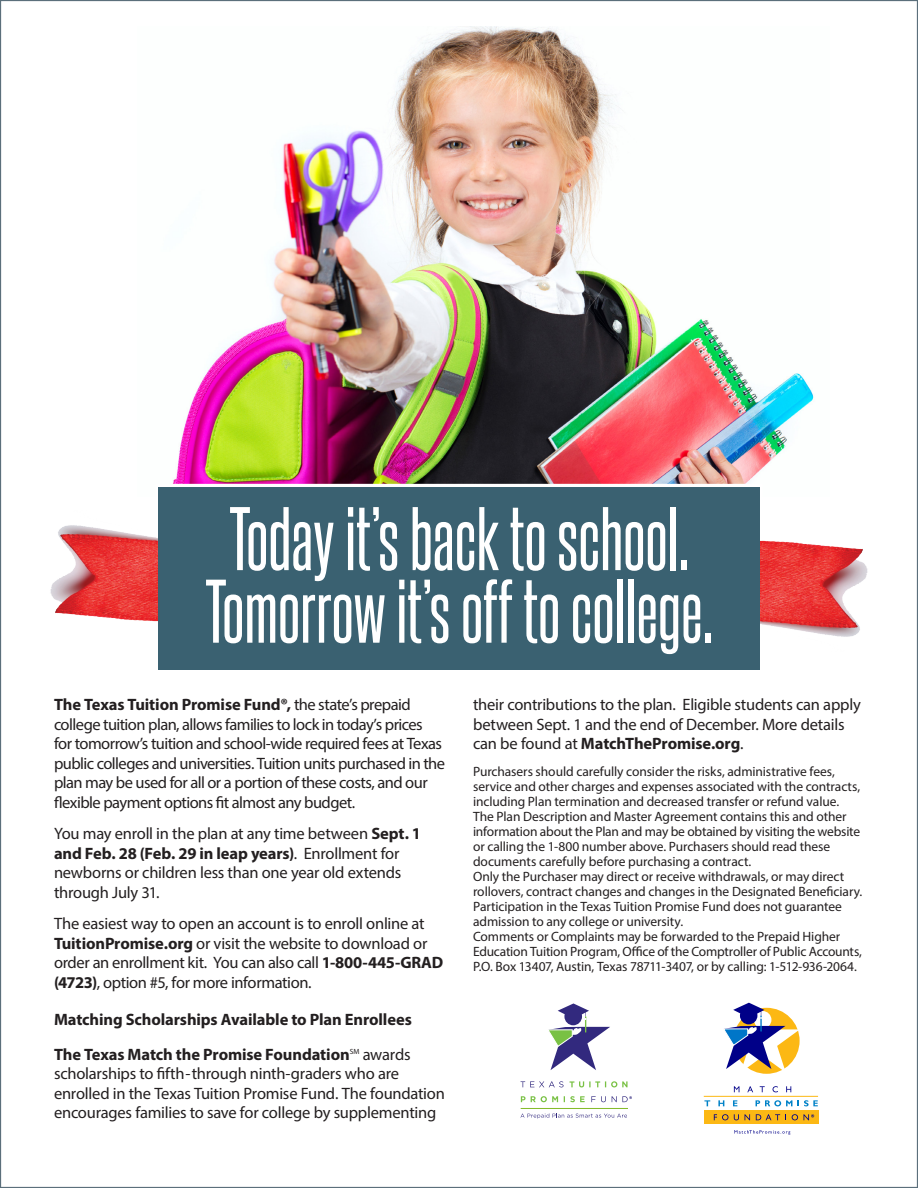
<style>
.page{position:relative;width:918px;height:1188px;background:#fff}
.page>*{position:absolute;margin:0;border:0;box-sizing:border-box;transform-origin:0 0}
.t1{font:76.65px/72.6px "Steelfish Rg";color:#fff;text-align:center}
.t2{font:16.5px/19.5px "Myriad Pro";letter-spacing:-.02em;color:#231f20}
.t3{font:700 16.5px "Myriad Pro";letter-spacing:-.01em;color:#231f20}
.t4{font:13.5px/15px "Myriad Pro";letter-spacing:-.01em;color:#231f20}
.s1{font-weight:700}
</style>
<div class="page">
<img style="left:173px;top:26px;width:641px;height:458px">
<img style="left:760px;top:540px;width:108px;height:97px">
<img style="left:50px;top:525px;width:108px;height:97px">
<div style="left:158px;top:487px;width:602px;height:183px;background:#3a6171"></div>
<svg style="left:521px;top:1081px;width:43px;height:6px"></svg>
<svg style="left:570px;top:1081px;width:58px;height:6px"></svg>
<svg style="left:521px;top:1096px;width:64px;height:6px"></svg>
<svg style="left:520px;top:1113px;width:107px;height:6px"></svg>
<hr style="left:521px;top:1108px;width:107px;height:1px;background:#82bb27">
<svg style="left:548px;top:1003px;width:62px;height:67px"></svg>
<svg style="left:591px;top:1096px;width:41px;height:6px"></svg>
<svg style="left:724px;top:1003px;width:76px;height:70px"></svg>
<svg style="left:734px;top:1086px;width:5px;height:6px"></svg>
<svg style="left:747px;top:1086px;width:6px;height:6px"></svg>
<svg style="left:760px;top:1086px;width:5px;height:6px"></svg>
<svg style="left:773px;top:1086px;width:5px;height:6px"></svg>
<svg style="left:786px;top:1086px;width:5px;height:6px"></svg>
<svg style="left:704px;top:1100px;width:6px;height:6px"></svg>
<svg style="left:718px;top:1100px;width:6px;height:6px"></svg>
<svg style="left:733px;top:1100px;width:4px;height:6px"></svg>
<svg style="left:756px;top:1100px;width:36px;height:6px"></svg>
<svg style="left:798px;top:1100px;width:20px;height:6px"></svg>
<hr style="left:704px;top:1096px;width:114px;height:1px;background:#fcb814">
<svg style="left:734px;top:1130px;width:56px;height:5px"></svg>
<div style="left:704px;top:1110px;width:115px;height:14px;background:#fcb814"></div>
<svg style="left:714px;top:1114px;width:14px;height:6px"></svg>
<svg style="left:734px;top:1114px;width:5px;height:6px"></svg>
<svg style="left:745px;top:1114px;width:5px;height:6px"></svg>
<svg style="left:756px;top:1114px;width:30px;height:6px"></svg>
<svg style="left:792px;top:1114px;width:6px;height:6px"></svg>
<svg style="left:804px;top:1114px;width:10px;height:6px"></svg>
<p class="t1" style="left:205px;top:500px;width:509px">Today it’s back to school.<br>Tomorrow it’s off to college.</p>
<p class="t2" style="left:54px;top:695px;width:393px"><span class="s1">The Texas Tuition Promise Fund®,</span> the state’s prepaid college tuition plan, allows families to lock in today’s prices<br>for tomorrow’s tuition and school-wide required fees at Texas public colleges and universities. Tuition units purchased in the plan may be used for all or a portion of these costs, and our flexible payment options fit almost any budget.</p>
<p class="t2" style="left:54px;top:824px;width:369px">You may enroll in the plan at any time between <span class="s1">Sept. 1 and Feb. 28 (Feb. 29 in leap years)</span>. Enrollment for newborns or children less than one year old extends through July 31.</p>
<p class="t2" style="left:54px;top:914px;width:391px">The easiest way to open an account is to enroll online at <span class="s1">TuitionPromise.org</span> or visit the website to download or order an enrollment kit. You can also call <span class="s1">1-800-445-GRAD (4723)</span>, option #5, for more information.</p>
<p class="t3" style="left:54px;top:1009px;width:359px">Matching Scholarships Available to Plan Enrollees</p>
<p class="t2" style="left:54px;top:1044px;width:392px"><span class="s1">The Texas Match the Promise Foundation</span><sup>SM</sup> awards scholarships to fifth-through ninth-graders who are enrolled in the Texas Tuition Promise Fund. The foundation encourages families to save for college by supplementing</p>
<p class="t2" style="left:473px;top:695px;width:389px">their contributions to the plan. Eligible students can apply between Sept. 1 and the end of December. More details can be found at <span class="s1">MatchThePromise.org</span>.</p>
<p class="t4" style="left:473px;top:764px;width:389px">Purchasers should carefully consider the risks, administrative fees, service and other charges and expenses associated with the contracts, including Plan termination and decreased transfer or refund value.<br>The Plan Description and Master Agreement contains this and other information about the Plan and may be obtained by visiting the website or calling the 1-800 number above. Purchasers should read these documents carefully before purchasing a contract.</p>
<p class="t4" style="left:473px;top:869px;width:391px">Only the Purchaser may direct or receive withdrawals, or may direct rollovers, contract changes and changes in the Designated Beneficiary.<br>Participation in the Texas Tuition Promise Fund does not guarantee admission to any college or university.</p>
<p class="t4" style="left:473px;top:929px;width:390px">Comments or Complaints may be forwarded to the Prepaid Higher<br>Education Tuition Program, Office of the Comptroller of Public Accounts,<br>P.O. Box 13407, Austin, Texas 78711-3407, or by calling: 1-512-936-2064.</p>
</div>
